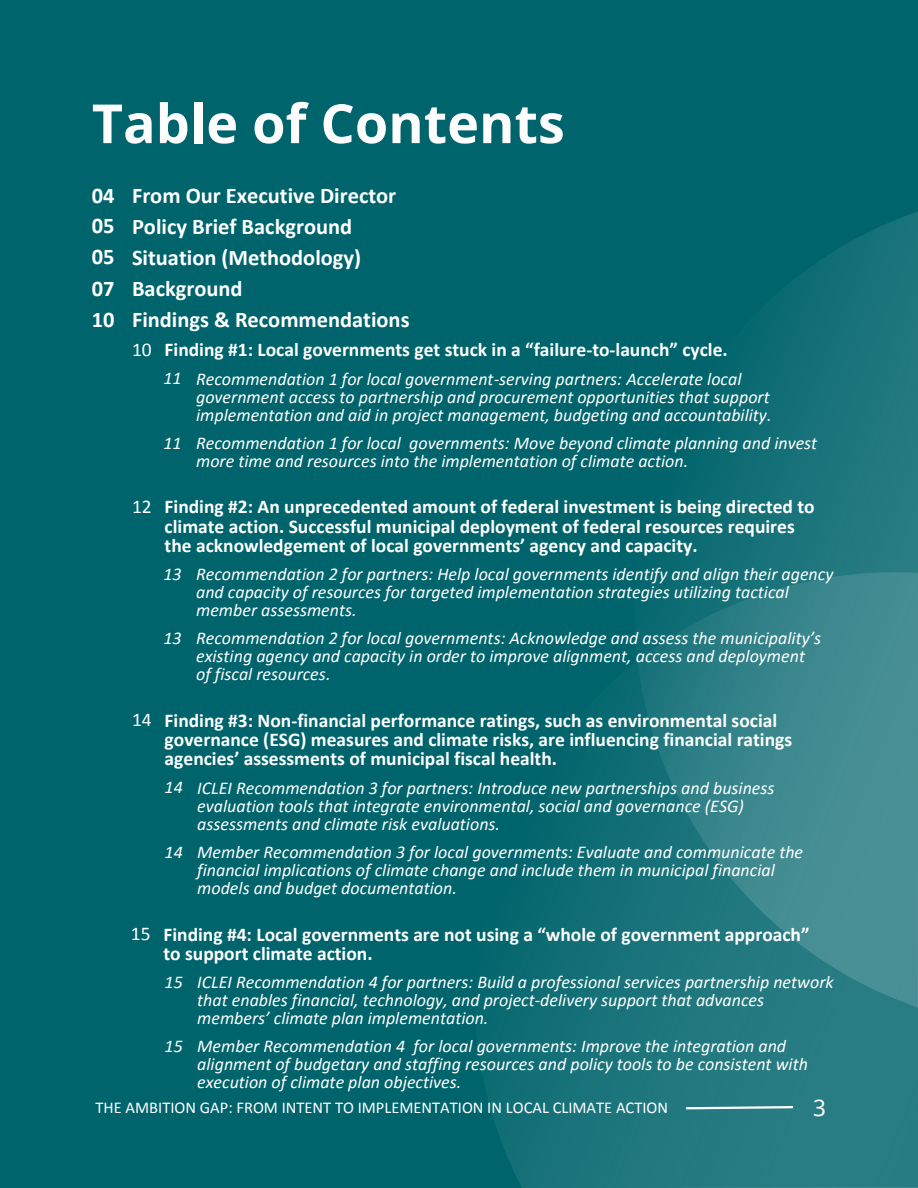
<style>
.page{position:relative;width:918px;height:1188px;background:#00646c}
.page>*{position:absolute;margin:0;border:0;box-sizing:border-box;transform-origin:0 0}
.t1{font:700 54px "Noto Sans";color:#fdfdfd}
.t2{font:700 22.5px "Calibri";color:#fff}
.t3{font:22.5px "Noto Sans";color:#fff}
.t4{font:700 19.5px/19.2px "Calibri";color:#fff}
.t5{font:19.5px "Calibri";color:#fff}
.t6{font:italic 18px/18px "Calibri";color:#fff}
.t7{font:16.5px "Calibri";color:#fff}
</style>
<div class="page">
<svg style="left:482px;top:1000px;width:436px;height:188px;fill:#21787e"></svg>
<svg style="left:509px;top:211px;width:409px;height:945px"></svg>
<svg style="left:684px;top:1105px;width:111px;height:6px"></svg>
<p class="t1" style="left:92px;top:85px;width:474px">Table of Contents</p>
<p class="t2" style="left:92px;top:186px;width:24px">04</p>
<h4 class="t2" style="left:132px;top:187px;width:266px">From Our Executive Director</h4>
<h2 class="t2" style="left:92px;top:216px;width:24px">05</h2>
<p class="t2" style="left:132px;top:217px;width:222px">Policy Brief Background</p>
<h2 class="t2" style="left:92px;top:248px;width:24px">05</h2>
<p class="t2" style="left:132px;top:248px;width:231px">Situation (Methodology)</p>
<h2 class="t2" style="left:92px;top:279px;width:24px">07</h2>
<p class="t2" style="left:132px;top:279px;width:112px">Background</p>
<h2 class="t2" style="left:92px;top:310px;width:24px">10</h2>
<p class="t2" style="left:132px;top:311px;width:279px">Findings &amp; Recommendations</p>
<h2 class="t5" style="left:132px;top:341px;width:21px">10</h2>
<p class="t4" style="left:165px;top:342px;width:565px">Finding #1: Local governments get stuck in a “failure-to-launch” cycle.</p>
<h3 class="t6" style="left:164px;top:371px;width:20px">11</h3>
<p class="t6" style="left:196px;top:371px;width:577px">Recommendation 1 for local government-serving partners: Accelerate local government access to partnership and procurement opportunities that support implementation and aid in project management, budgeting and accountability.</p>
<h4 class="t6" style="left:164px;top:435px;width:20px">11</h4>
<p class="t6" style="left:196px;top:435px;width:623px">Recommendation 1 for local governments: Move beyond climate planning and invest more time and resources into the implementation of climate action.</p>
<h4 class="t5" style="left:132px;top:498px;width:21px">12</h4>
<p class="t4" style="left:165px;top:499px;width:652px">Finding #2: An unprecedented amount of federal investment is being directed to climate action. Successful municipal deployment of federal resources requires the acknowledgement of local governments’ agency and capacity.</p>
<p class="t6" style="left:164px;top:566px;width:20px">13</p>
<p class="t6" style="left:196px;top:567px;width:639px">Recommendation 2 for partners: Help local governments identify and align their agency and capacity of resources for targeted implementation strategies utilizing tactical member assessments.</p>
<p class="t6" style="left:164px;top:631px;width:20px">13</p>
<h3 class="t6" style="left:196px;top:631px;width:627px">Recommendation 2 for local governments: Acknowledge and assess the municipality’s existing agency and capacity in order to improve alignment, access and deployment of fiscal resources.</h3>
<p class="t5" style="left:132px;top:712px;width:21px">14</p>
<h4 class="t4" style="left:165px;top:712px;width:629px">Finding #3: Non-financial performance ratings, such as environmental social governance (ESG) measures and climate risks, are influencing financial ratings agencies’ assessments of municipal fiscal health.</h4>
<p class="t6" style="left:165px;top:780px;width:20px">14</p>
<h4 class="t6" style="left:197px;top:780px;width:579px">ICLEI Recommendation 3 for partners: Introduce new partnerships and business evaluation tools that integrate environmental, social and governance (ESG) assessments and climate risk evaluations.</h4>
<p class="t6" style="left:165px;top:844px;width:20px">14</p>
<h3 class="t6" style="left:197px;top:845px;width:607px">Member Recommendation 3 for local governments: Evaluate and communicate the financial implications of climate change and include them in municipal financial models and budget documentation.</h3>
<p class="t5" style="left:131px;top:925px;width:21px">15</p>
<h4 class="t4" style="left:164px;top:926px;width:648px">Finding #4: Local governments are not using a “whole of government approach” to support climate action.</h4>
<p class="t6" style="left:165px;top:974px;width:20px">15</p>
<h4 class="t6" style="left:197px;top:975px;width:638px">ICLEI Recommendation 4 for partners: Build a professional services partnership network that enables financial, technology, and project-delivery support that advances members’ climate plan implementation.</h4>
<p class="t6" style="left:165px;top:1039px;width:20px">15</p>
<h3 class="t6" style="left:197px;top:1039px;width:612px">Member Recommendation 4 for local governments: Improve the integration and alignment of budgetary and staffing resources and policy tools to be consistent with execution of climate plan objectives.</h3>
<p class="t7" style="left:96px;top:1100px;width:574px">THE AMBITION GAP: FROM INTENT TO IMPLEMENTATION IN LOCAL CLIMATE ACTION</p>
<h1 class="t3" style="left:813px;top:1092px;width:14px">3</h1>
</div>
